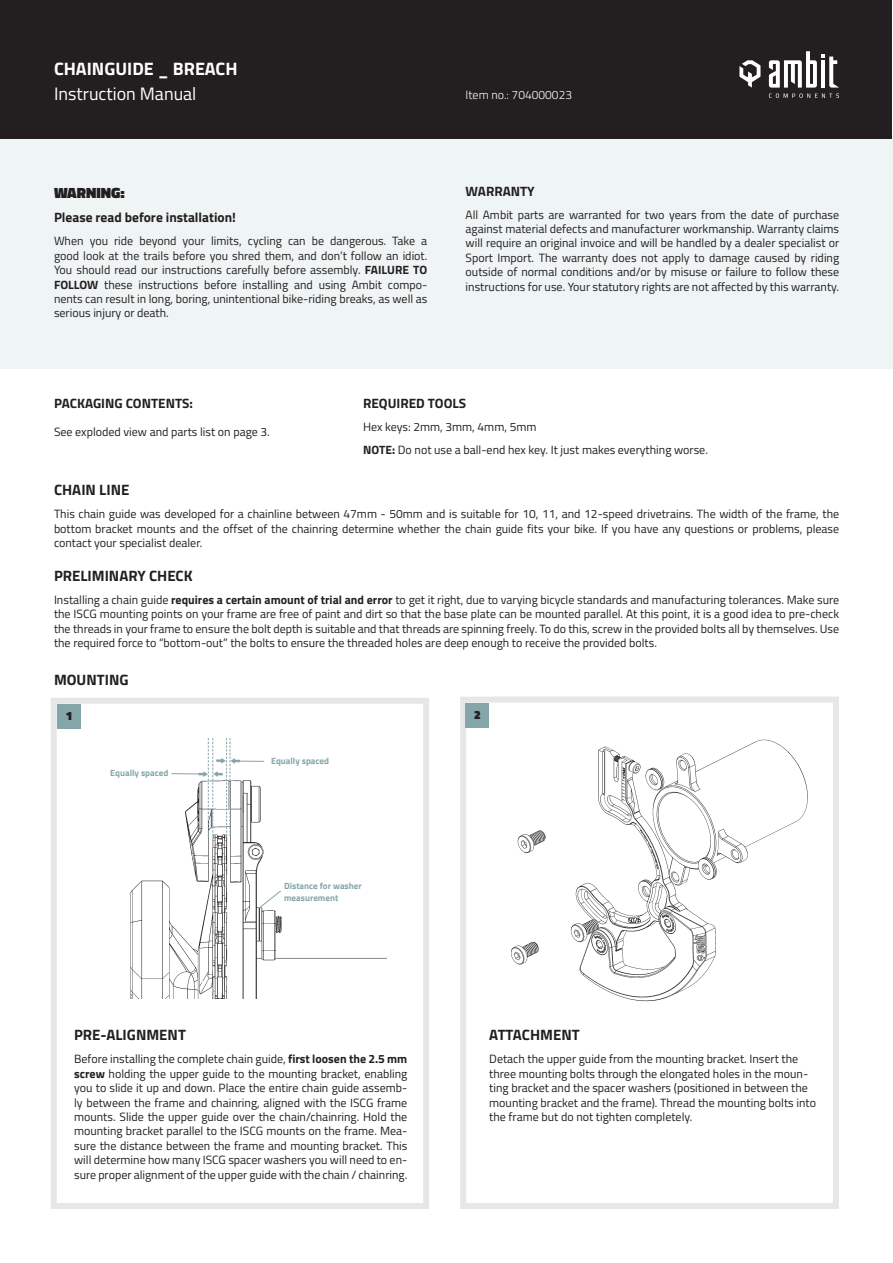
<style>
.page{position:relative;width:893px;height:1263px;background:#fff}
.page>*{position:absolute;margin:0;border:0;box-sizing:border-box;transform-origin:0 0}
.t1{font:700 18px "Cairo";color:#fff}
.t2{font:18px "Cairo";color:#fff}
.t3{font:700 15px "Cairo";color:#231f20}
.t4{font:900 15px "Cairo";color:#231f20}
.t5{font:700 13.5px "Cairo";color:#231f20}
.t6{font:12px/14.4px "Cairo";color:#231f20;text-align:justify}
.t7{font:300 12px "Cairo";color:#fff}
.t8{font:900 12px "Cairo";color:#231f20}
.t9{font:700 9px/12px "Cairo";color:#85a6a9}
.s1{font-weight:700}
</style>
<div class="page">
<div style="left:0;top:138px;width:893px;height:231px;background:#eff4f4"></div>
<div style="left:1px;top:0;width:891px;height:138px;background:#231f20"></div>
<svg style="left:769px;top:51px;width:70px;height:37px"></svg>
<svg style="left:739px;top:60px;width:21px;height:28px"></svg>
<svg style="left:769px;top:94px;width:70px;height:4px"></svg>
<div style="left:51px;top:698px;width:378px;height:511px;border:6px solid #e6e7e9"></div>
<div style="left:460px;top:697px;width:379px;height:512px;border:6px solid #e6e7e9"></div>
<img style="left:486px;top:727px;width:322px;height:275px">
<img style="left:130px;top:761px;width:256px;height:237px">
<div style="left:57px;top:705px;width:24px;height:24px;background:#85a6a9"></div>
<div style="left:466px;top:703px;width:23px;height:24px;background:#85a6a9"></div>
<svg style="left:259px;top:890px;width:22px;height:18px"></svg>
<svg style="left:171px;top:738px;width:93px;height:98px"></svg>
<p class="t1" style="left:54px;top:54px;width:185px">CHAINGUIDE _ BREACH</p>
<p class="t2" style="left:54px;top:81px;width:144px">Instruction Manual</p>
<p class="t4" style="left:54px;top:180px;width:72px">WARNING:</p>
<p class="t5" style="left:54px;top:207px;width:183px">Please read before installation!</p>
<p class="t6" style="left:54px;top:234px;width:375px">When you ride beyond your limits, cycling can be dangerous. Take a good look at the trails before you shred them, and don’t follow an idiot.<br>You should read our instructions carefully before assembly. <span class="s1">FAILURE TO FOLLOW</span> these instructions before installing and using Ambit compo&shy;nents can result in long, boring, unintentional bike-riding breaks, as well as serious injury or death.</p>
<p class="t7" style="left:466px;top:86px;width:108px">Item no.: 704000023</p>
<p class="t5" style="left:466px;top:180px;width:71px">WARRANTY</p>
<p class="t6" style="left:466px;top:207px;width:375px">All Ambit parts are warranted for two years from the date of purchase against material defects and manufacturer workmanship. Warranty claims will require an original invoice and will be handled by a dealer specialist or Sport Import. The warranty does not apply to damage caused by riding outside of normal conditions and/or by misuse or failure to follow these instructions for use. Your statutory rights are not affected by this warranty.</p>
<p class="t5" style="left:54px;top:392px;width:140px">PACKAGING CONTENTS:</p>
<p class="t6" style="left:54px;top:425px;width:217px">See exploded view and parts list on page 3.</p>
<p class="t5" style="left:363px;top:392px;width:105px">REQUIRED TOOLS</p>
<p class="t6" style="left:363px;top:420px;width:175px">Hex keys: 2mm, 3mm, 4mm, 5mm</p>
<p class="t6" style="left:363px;top:442px;width:346px"><span class="s1">NOTE:</span> Do not use a ball-end hex key. It just makes everything worse.</p>
<p class="t3" style="left:54px;top:478px;width:77px">CHAIN LINE</p>
<p class="t6" style="left:54px;top:507px;width:787px">This chain guide was developed for a chainline between 47mm - 50mm and is suitable for 10, 11, and 12-speed drivetrains. The width of the frame, the bottom bracket mounts and the offset of the chainring determine whether the chain guide fits your bike. If you have any questions or problems, please contact your specialist dealer.</p>
<p class="t3" style="left:54px;top:564px;width:140px">PRELIMINARY CHECK</p>
<p class="t6" style="left:54px;top:593px;width:787px">Installing a chain guide <span class="s1">requires a certain amount of trial and error</span> to get it right, due to varying bicycle standards and manufacturing tolerances. Make sure the ISCG mounting points on your frame are free of paint and dirt so that the base plate can be mounted parallel. At this point, it is a good idea to pre-check the threads in your frame to ensure the bolt depth is suitable and that threads are spinning freely. To do this, screw in the provided bolts all by themselves. Use the required force to “bottom-out” the bolts to ensure the threaded holes are deep enough to receive the provided bolts.</p>
<p class="t3" style="left:54px;top:668px;width:76px">MOUNTING</p>
<p class="t8" style="left:66px;top:706px;width:8px">1</p>
<p class="t8" style="left:474px;top:705px;width:8px">2</p>
<p class="t9" style="left:110px;top:766px;width:59px">Equally spaced</p>
<p class="t9" style="left:271px;top:754px;width:59px">Equally spaced</p>
<p class="t9" style="left:284px;top:880px;width:79px">Distance for washer measurement</p>
<p class="t3" style="left:74px;top:1023px;width:113px">PRE-ALIGNMENT</p>
<p class="t6" style="left:74px;top:1052px;width:335px">Before installing the complete chain guide, <span class="s1">first loosen the 2.5 mm screw</span> holding the upper guide to the mounting bracket, enabling you to slide it up and down. Place the entire chain guide assemb&shy;ly between the frame and chainring, aligned with the ISCG frame mounts. Slide the upper guide over the chain/chainring. Hold the mounting bracket parallel to the ISCG mounts on the frame. Mea&shy;sure the distance between the frame and mounting bracket. This will determine how many ISCG spacer washers you will need to en&shy;sure proper alignment of the upper guide with the chain / chainring.</p>
<p class="t3" style="left:489px;top:1023px;width:92px">ATTACHMENT</p>
<p class="t6" style="left:489px;top:1052px;width:328px;text-align:left">Detach the upper guide from the mounting bracket. Insert the three mounting bolts through the elongated holes in the moun&shy;ting bracket and the spacer washers (positioned in between the mounting bracket and the frame). Thread the mounting bolts into the frame but do not tighten completely.</p>
</div>
